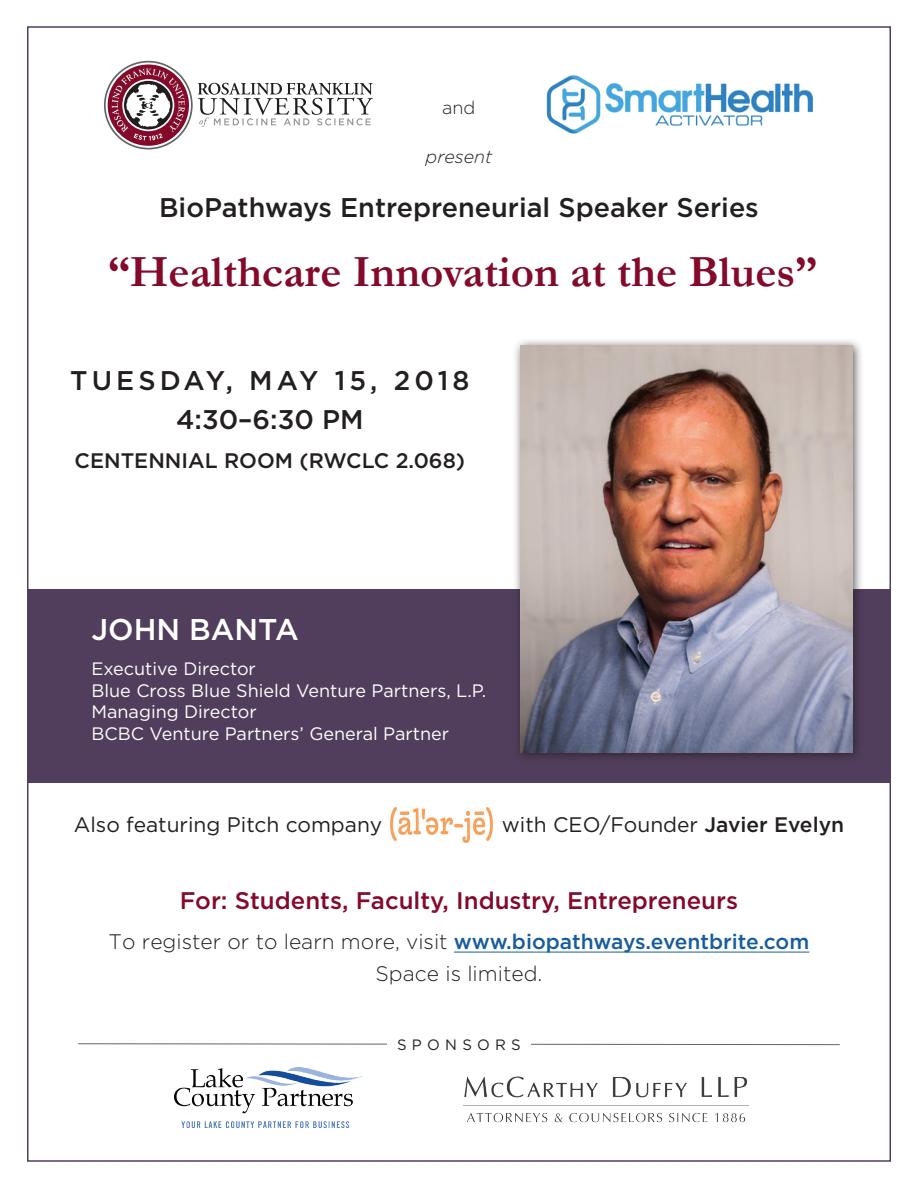
<style>
.page{position:relative;width:918px;height:1188px;background:#fff}
.page>*{position:absolute;margin:0;border:0;box-sizing:border-box;transform-origin:0 0}
.t1{font:700 45px "Garamond";color:#830a2b}
.t2{font:500 30px "Gotham";color:#fff}
.t3{font:500 27px "Gotham";color:#231f20}
.t4{font:500 27px/39px "Gotham";letter-spacing:.15em;color:#231f20;text-align:center}
.t5{font:500 24px "Gotham";color:#830a2b}
.t6{font:300 21px/31.5px "Gotham";color:#231f20;text-align:center}
.t7{font:21px "Gotham";color:#231f20}
.t8{font:500 21px "Gotham";color:#231f20}
.t9{font:18px/21.6px "Gotham";color:#fff}
.t10{font:italic 300 18px "Gotham";color:#231f20}
.t11{font:300 18px "Gotham";color:#231f20}
.t12{font:15px "Gotham";letter-spacing:.35em;color:#231f20}
.s1{font-weight:500}
.s2{font-weight:500;color:#175d9e}
</style>
<div class="page">
<hr style="left:454px;top:952px;width:355px;height:1px;background:#175d9e">
<svg style="left:105px;top:62px;width:87px;height:87px"></svg>
<div style="left:104px;top:61px;width:89px;height:88px;border:2px solid #636366;border-radius:50%"></div>
<div style="left:108px;top:64px;width:81px;height:82px;background:#830a2b;border-radius:50%"></div>
<svg style="left:112px;top:69px;width:73px;height:72px"></svg>
<svg style="left:198px;top:83px;width:175px;height:44px"></svg>
<img style="left:546px;top:75px;width:267px;height:59px">
<svg style="left:78px;top:1043px;width:762px;height:2px"></svg>
<div style="left:387px;top:1038px;width:144px;height:24px;background:#fff"></div>
<img style="left:464px;top:1076px;width:285px;height:47px">
<img style="left:174px;top:1068px;width:190px;height:59px">
<div style="left:27px;top:590px;width:864px;height:193px;background:#513e5c"></div>
<div style="left:513px;top:338px;width:351px;height:426px;background:#231f20;opacity:.75"></div>
<img style="left:521px;top:345px;width:331px;height:408px">
<img style="left:390px;top:808px;width:103px;height:34px">
<p class="t11" style="left:442px;top:98px;width:35px">and</p>
<p class="t10" style="left:426px;top:147px;width:68px">present</p>
<h3 class="t3" style="left:159px;top:192px;width:601px">BioPathways Entrepreneurial Speaker Series</h3>
<h1 class="t1" style="left:108px;top:245px;width:711px">“Healthcare Innovation at the Blues”</h1>
<h3 class="t4" style="left:70px;top:361px;width:401px">TUESDAY, MAY 15, 2018<br>4:30–6:30 PM</h3>
<p class="t8" style="left:75px;top:449px;width:392px">CENTENNIAL ROOM (RWCLC 2.068)</p>
<h2 class="t2" style="left:92px;top:613px;width:209px">JOHN BANTA</h2>
<p class="t9" style="left:92px;top:658px;width:396px">Executive Director<br>Blue Cross Blue Shield Venture Partners, L.P.<br>Managing Director<br>BCBC Venture Partners’ General Partner</p>
<p class="t7" style="left:74px;top:813px;width:310px">Also featuring Pitch company</p>
<p class="t7" style="left:502px;top:813px;width:344px">with CEO/Founder <span class="s1">Javier Evelyn</span></p>
<h3 class="t5" style="left:180px;top:887px;width:560px">For: Students, Faculty, Industry, Entrepreneurs</h3>
<p class="t6" style="left:109px;top:926px;width:702px">To register or to learn more, visit <span class="s2">www.biopathways.eventbrite.com<br></span>Space is limited.</p>
<p class="t12" style="left:397px;top:1036px;width:125px">SPONSORS</p>
</div>
